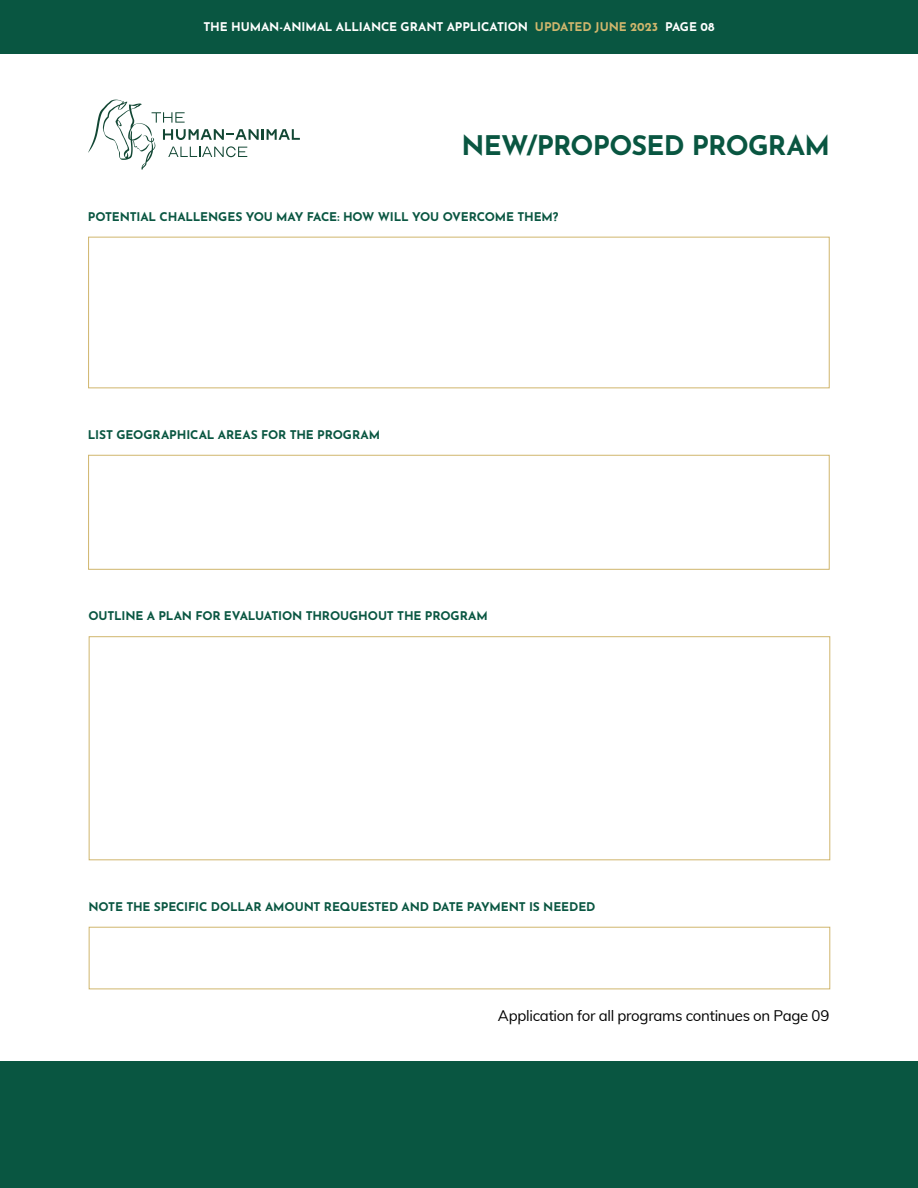
<style>
.page{position:relative;width:918px;height:1188px;background:#095641}
.page>*{position:absolute;margin:0;border:0;box-sizing:border-box;transform-origin:0 0}
.t1{font:700 27px "Josefin Sans";letter-spacing:-.03em;color:#095641}
.t2{font:15px "Muli";letter-spacing:-.02em;color:#000}
.t3{font:700 12px "Josefin Sans";letter-spacing:-.01em;color:#095641}
.t4{font:700 12px "Josefin Sans";letter-spacing:-.01em;color:#fff}
.s1{color:#d0b66d}
</style>
<div class="page">
<div style="left:0;top:54px;width:918px;height:1007px;background:#fff"></div>
<svg style="left:88px;top:100px;width:212px;height:70px"></svg>
<div style="left:88px;top:237px;width:742px;height:151px;background:#fff;border:1px solid #d0b66d"></div>
<div style="left:88px;top:455px;width:742px;height:115px;background:#fff;border:1px solid #d0b66d"></div>
<div style="left:89px;top:636px;width:741px;height:224px;background:#fff;border:1px solid #d0b66d"></div>
<div style="left:89px;top:927px;width:741px;height:62px;background:#fff;border:1px solid #d0b66d"></div>
<p class="t4" style="left:204px;top:16px;width:512px">THE HUMAN-ANIMAL ALLIANCE GRANT APPLICATION <span class="s1">UPDATED JUNE 2023</span> PAGE 08</p>
<h1 class="t1" style="left:462px;top:121px;width:370px">NEW/PROPOSED PROGRAM</h1>
<p class="t3" style="left:88px;top:206px;width:472px">POTENTIAL CHALLENGES YOU MAY FACE: HOW WILL YOU OVERCOME THEM?</p>
<p class="t3" style="left:88px;top:424px;width:294px">LIST GEOGRAPHICAL AREAS FOR THE PROGRAM</p>
<p class="t3" style="left:88px;top:605px;width:401px">OUTLINE A PLAN FOR EVALUATION THROUGHOUT THE PROGRAM</p>
<p class="t3" style="left:88px;top:896px;width:509px">NOTE THE SPECIFIC DOLLAR AMOUNT REQUESTED AND DATE PAYMENT IS NEEDED</p>
<p class="t2" style="left:498px;top:1005px;width:333px">Application for all programs continues on Page 09</p>
</div>
